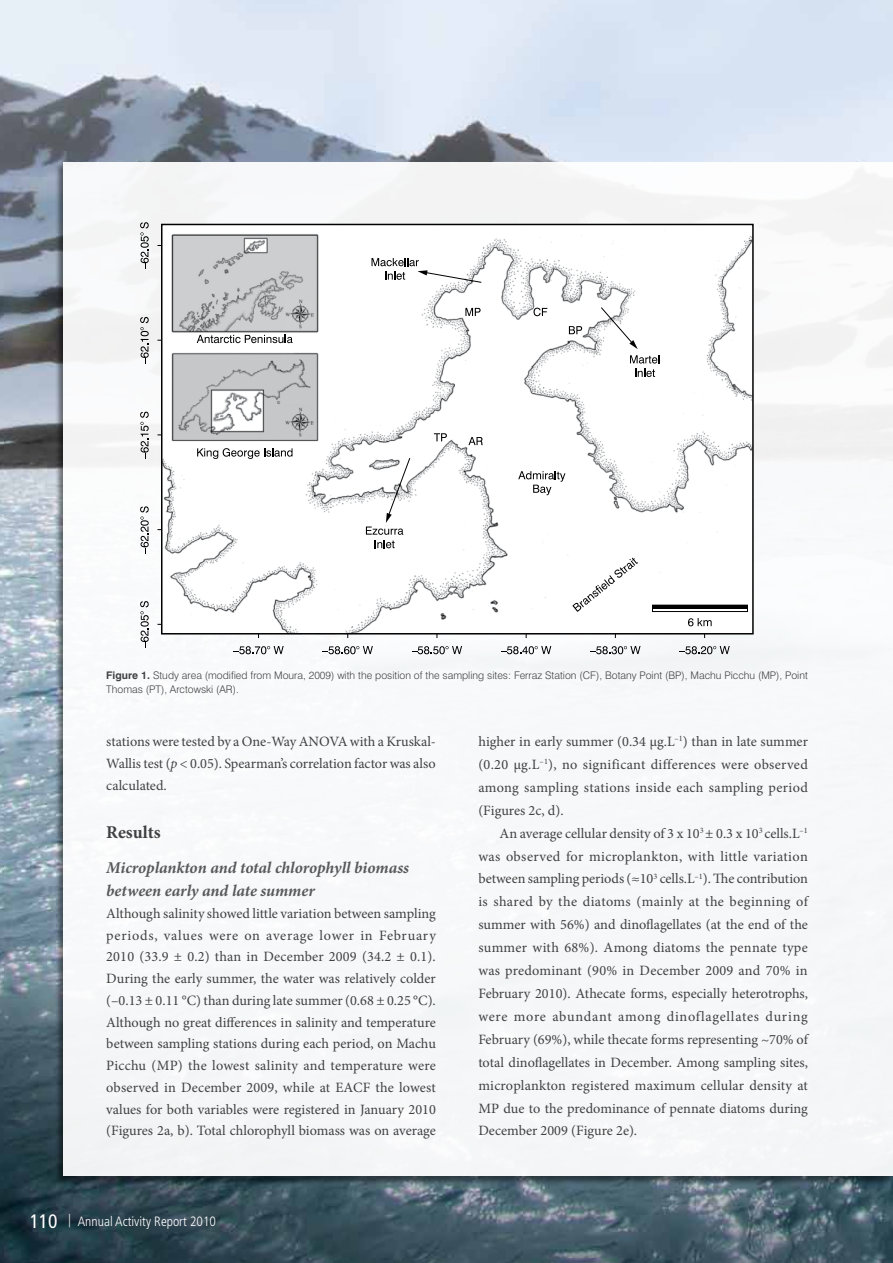
<style>
.page{position:relative;width:893px;height:1263px;background:#fff}
.page>*{position:absolute;margin:0;border:0;box-sizing:border-box;transform-origin:0 0}
.t1{font:700 18px "Minion Pro";color:#414042}
.t2{font:italic 700 16.5px/22.5px "Minion Pro";letter-spacing:-.005em;color:#58595b}
.t3{font:14.25px/23px "Minion Pro";color:#414042;text-align:justify}
.t4{font:300 condensed 13.5px "Frutiger";color:#fff}
.t5{font:300 10.5px/14.2px "Swiss 721 BT";color:#414042}
.s1{font-weight:700}
.s2{font-style:italic}
.s3{font-weight:400;font-size:19.5px}
</style>
<div class="page">
<img style="left:0;top:0;width:893px;height:1263px">
<div style="left:64px;top:162px;width:829px;height:1014px;background:#f6f8f9"></div>
<img style="left:142px;top:223px;width:612px;height:432px">
<div style="left:161px;top:224px;width:593px;height:410px;border:2px solid #000"></div>
<svg style="left:600px;top:306px;width:38px;height:43px"></svg>
<svg style="left:652px;top:604px;width:96px;height:8px"></svg>
<hr style="left:652px;top:608px;width:95px;height:1px;background:#000">
<svg style="left:140px;top:222px;width:9px;height:47px"></svg>
<svg style="left:140px;top:317px;width:9px;height:47px"></svg>
<svg style="left:140px;top:412px;width:9px;height:47px"></svg>
<svg style="left:140px;top:506px;width:9px;height:47px"></svg>
<svg style="left:140px;top:601px;width:9px;height:47px"></svg>
<svg style="left:233px;top:646px;width:51px;height:8px"></svg>
<svg style="left:323px;top:646px;width:50px;height:8px"></svg>
<svg style="left:412px;top:646px;width:50px;height:8px"></svg>
<svg style="left:501px;top:646px;width:50px;height:8px"></svg>
<svg style="left:590px;top:646px;width:50px;height:8px"></svg>
<svg style="left:679px;top:646px;width:51px;height:8px"></svg>
<svg style="left:197px;top:448px;width:95px;height:11px"></svg>
<svg style="left:197px;top:335px;width:96px;height:8px"></svg>
<svg style="left:366px;top:457px;width:45px;height:91px"></svg>
<svg style="left:434px;top:433px;width:13px;height:8px"></svg>
<svg style="left:468px;top:437px;width:15px;height:8px"></svg>
<svg style="left:518px;top:471px;width:47px;height:24px"></svg>
<svg style="left:630px;top:355px;width:29px;height:22px"></svg>
<svg style="left:569px;top:326px;width:13px;height:8px"></svg>
<svg style="left:533px;top:308px;width:14px;height:8px"></svg>
<svg style="left:465px;top:308px;width:16px;height:8px"></svg>
<svg style="left:572px;top:558px;width:66px;height:54px"></svg>
<svg style="left:372px;top:258px;width:110px;height:25px"></svg>
<svg style="left:688px;top:618px;width:24px;height:8px"></svg>
<p class="t5" style="left:106px;top:668px;width:703px"><span class="s1">Figure 1.</span> Study area (modified from Moura, 2009) with the position of the sampling sites: Ferraz Station (CF), Botany Point (BP), Machu Picchu (MP), Point<br>Thomas (PT), Arctowski (AR).</p>
<p class="t3" style="left:106px;top:730px;width:331px;line-height:22px">stations were tested by a One-Way ANOVA with a Kruskal-Wallis test (<span class="s2">p</span> &lt; 0.05). Spearman’s correlation factor was also calculated.</p>
<p class="t1" style="left:106px;top:820px;width:56px">Results</p>
<p class="t2" style="left:106px;top:857px;width:304px">Microplankton and total chlorophyll biomass between early and late summer</p>
<p class="t3" style="left:106px;top:902px;width:331px;line-height:21.8px">Although salinity showed little variation between sampling periods, values were on average lower in February 2010 (33.9 ± 0.2) than in December 2009 (34.2 ± 0.1).<br>During the early summer, the water was relatively colder (–0.13 ± 0.11 °C) than during late summer (0.68 ± 0.25 °C).<br>Although no great differences in salinity and temperature between sampling stations during each period, on Machu Picchu (MP) the lowest salinity and temperature were observed in December 2009, while at EACF the lowest values for both variables were registered in January 2010 (Figures 2a, b). Total chlorophyll biomass was on average</p>
<p class="t4" style="left:30px;top:1213px;width:188px"><span class="s3">110</span> | Annual Activity Report 2010</p>
<p class="t3" style="left:478px;top:730px;width:331px">higher in early summer (0.34 µg.L<sup>–1</sup>) than in late summer (0.20 µg.L<sup>–1</sup>), no significant differences were observed among sampling stations inside each sampling period (Figures 2c, d).</p>
<p class="t3" style="left:478px;top:822px;width:331px;text-indent:21px">An average cellular density of 3 x 10<sup>3</sup> ± 0.3 x 10<sup>3</sup> cells.L<sup>–1 </sup>was observed for microplankton, with little variation between sampling periods (≈10<sup>3</sup> cells.L<sup>–1</sup>). The contribution is shared by the diatoms (mainly at the beginning of summer with 56%) and dinoflagellates (at the end of the summer with 68%). Among diatoms the pennate type was predominant (90% in December 2009 and 70% in February 2010). Athecate forms, especially heterotrophs, were more abundant among dinoflagellates during February (69%), while thecate forms representing ~70% of total dinoflagellates in December. Among sampling sites, microplankton registered maximum cellular density at MP due to the predominance of pennate diatoms during December 2009 (Figure 2e).</p>
</div>
